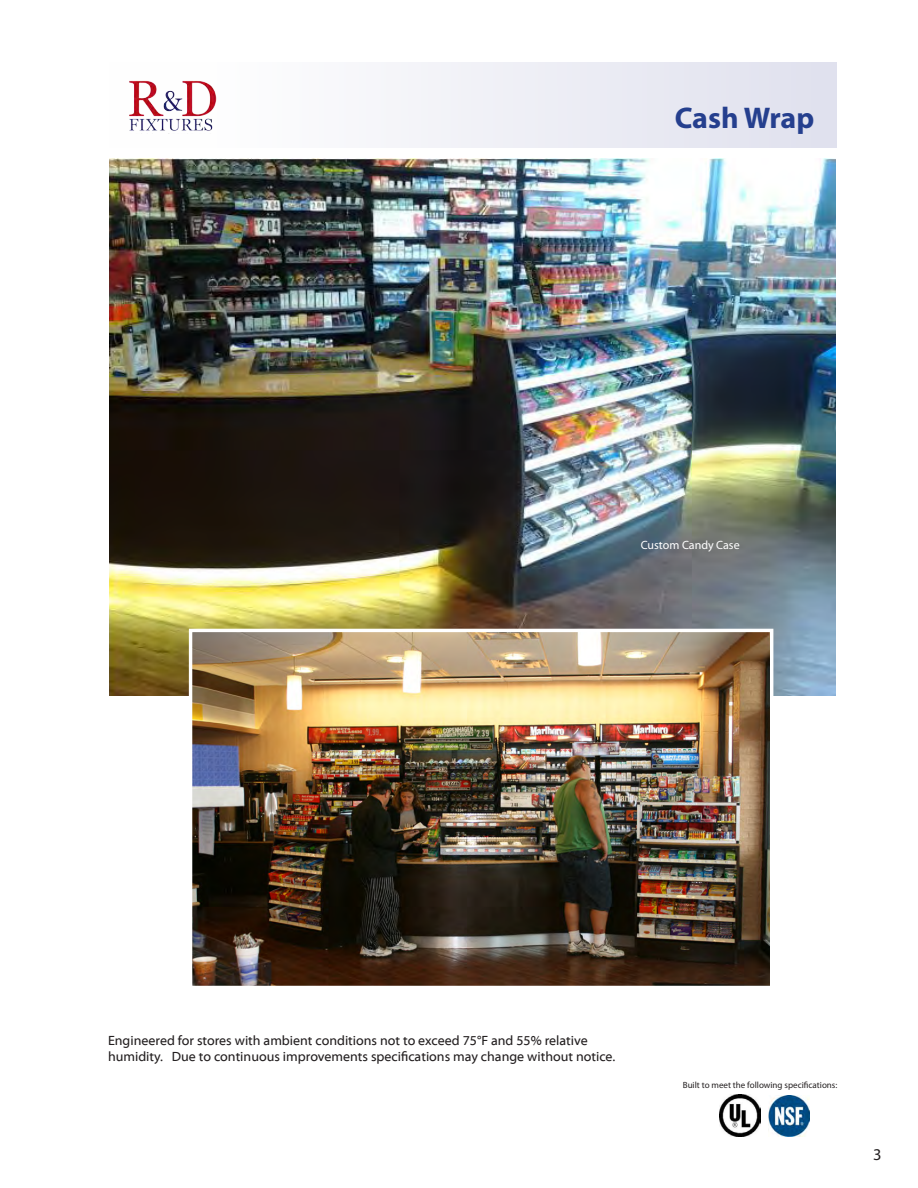
<style>
.page{position:relative;width:918px;height:1188px;background:#fff}
.page>*{position:absolute;margin:0;border:0;box-sizing:border-box;transform-origin:0 0}
.Section_Title{font:700 30px "Myriad Pro";letter-spacing:-.005em;color:#253f8e}
.t1{font:16.5px "Myriad Pro";color:#231f20}
.t2{font:13.5px/16.2px "Myriad Web Pro";color:#231f20}
.captions{font:12px "Myriad Pro";color:#fff}
.t3{font:9px "Myriad Pro";color:#231f20}
</style>
<div class="page">
<img style="left:768px;top:1095px;width:41px;height:41px">
<img style="left:720px;top:1095px;width:41px;height:41px">
<div style="left:110px;top:62px;width:727px;height:86px;background:linear-gradient(to right,#fff,#e0e1ee)"></div>
<img style="left:129px;top:80px;width:88px;height:54px">
<img style="left:110px;top:159px;width:726px;height:536px">
<img style="left:193px;top:633px;width:576px;height:352px">
<div style="left:189px;top:629px;width:584px;height:360px;border:3px solid #fff"></div>
<p class="Section_Title" style="left:675px;top:98px;width:141px">Cash Wrap</p>
<p class="captions" style="left:641px;top:538px;width:100px">Custom Candy Case</p>
<p class="t2" style="left:108px;top:1033px;width:509px">Engineered for stores with ambient conditions not to exceed 75°F and 55% relative humidity. Due to continuous improvements specifications may change without notice.</p>
<p class="t3" style="left:683px;top:1079px;width:156px">Built to meet the following specifications:</p>
<p class="t1" style="left:873px;top:1144px;width:10px">3</p>
</div>
